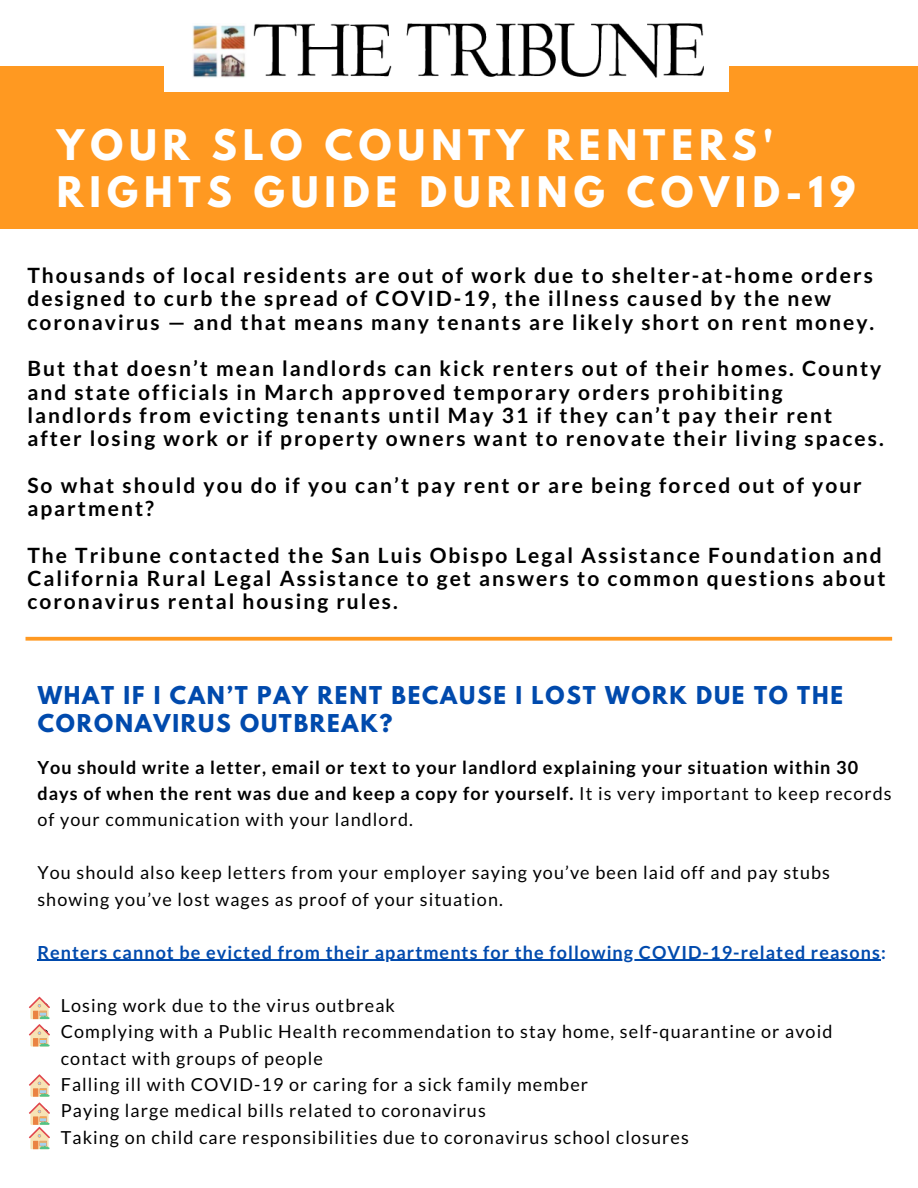
<style>
.page{position:relative;width:918px;height:1188px;background:#fff}
.page>*{position:absolute;margin:0;border:0;box-sizing:border-box;transform-origin:0 0}
.t1{font:700 37.35px/47.7px "League Spartan";letter-spacing:.16em;color:#fff}
.t2{font:700 21.75px/28.7px "League Spartan";letter-spacing:.08em;color:#004aad}
.t3{font:700 21px/23.2px "Lato";letter-spacing:.095em;color:#000}
.t4{font:18px/26.4px "Lato";letter-spacing:.06em;color:#000}
.t5{font:700 18px/26.4px "Lato";letter-spacing:.06em;color:#000}
.t6{font:700 18px "Lato";letter-spacing:.06em;color:#004aad}
.s1{font-weight:400}
</style>
<div class="page">
<div style="left:0;top:66px;width:918px;height:162px;background:#ff9921"></div>
<hr style="left:37px;top:960px;width:844px;height:1px;background:#004aad">
<img style="left:164px;top:23px;width:565px;height:69px">
<svg style="left:29px;top:997px;width:21px;height:50px"></svg>
<svg style="left:29px;top:1074px;width:21px;height:75px"></svg>
<svg style="left:26px;top:637px;width:866px;height:4px;background:#ffa235"></svg>
<h1 class="t1" style="left:57px;top:126px;width:800px">YOUR SLO COUNTY RENTERS'<br>RIGHTS GUIDE DURING COVID-19</h1>
<p class="t3" style="left:27px;top:263px;width:849px">Thousands of local residents are out of work due to shelter-at-home orders designed to curb the spread of COVID-19, the illness caused by the new coronavirus — and that means many tenants are likely short on rent money.</p>
<p class="t3" style="left:27px;top:356px;width:858px">But that doesn’t mean landlords can kick renters out of their homes. County and state officials in March approved temporary orders prohibiting landlords from evicting tenants until May 31 if they can’t pay their rent after losing work or if property owners want to renovate their living spaces.</p>
<p class="t3" style="left:27px;top:473px;width:836px">So what should you do if you can’t pay rent or are being forced out of your apartment?</p>
<p class="t3" style="left:27px;top:543px;width:860px">The Tribune contacted the San Luis Obispo Legal Assistance Foundation and<br>California Rural Legal Assistance to get answers to common questions about coronavirus rental housing rules.</p>
<p class="t2" style="left:38px;top:684px;width:807px">WHAT IF I CAN’T PAY RENT BECAUSE I LOST WORK DUE TO THE<br>CORONAVIRUS OUTBREAK?</p>
<p class="t5" style="left:37px;top:753px;width:856px">You should write a letter, email or text to your landlord explaining your situation within 30 days of when the rent was due and keep a copy for yourself. <span class="s1">It is very important to keep records of your communication with your landlord.</span></p>
<p class="t4" style="left:37px;top:859px;width:794px">You should also keep letters from your employer saying you’ve been laid off and pay stubs showing you’ve lost wages as proof of your situation.</p>
<p class="t6" style="left:37px;top:941px;width:850px">Renters cannot be evicted from their apartments for the following COVID-19-related reasons:</p>
<p class="t4" style="left:61px;top:991px;width:773px">Losing work due to the virus outbreak<br>Complying with a Public Health recommendation to stay home, self-quarantine or avoid contact with groups of people<br>Falling ill with COVID-19 or caring for a sick family member<br>Paying large medical bills related to coronavirus<br>Taking on child care responsibilities due to coronavirus school closures</p>
</div>
